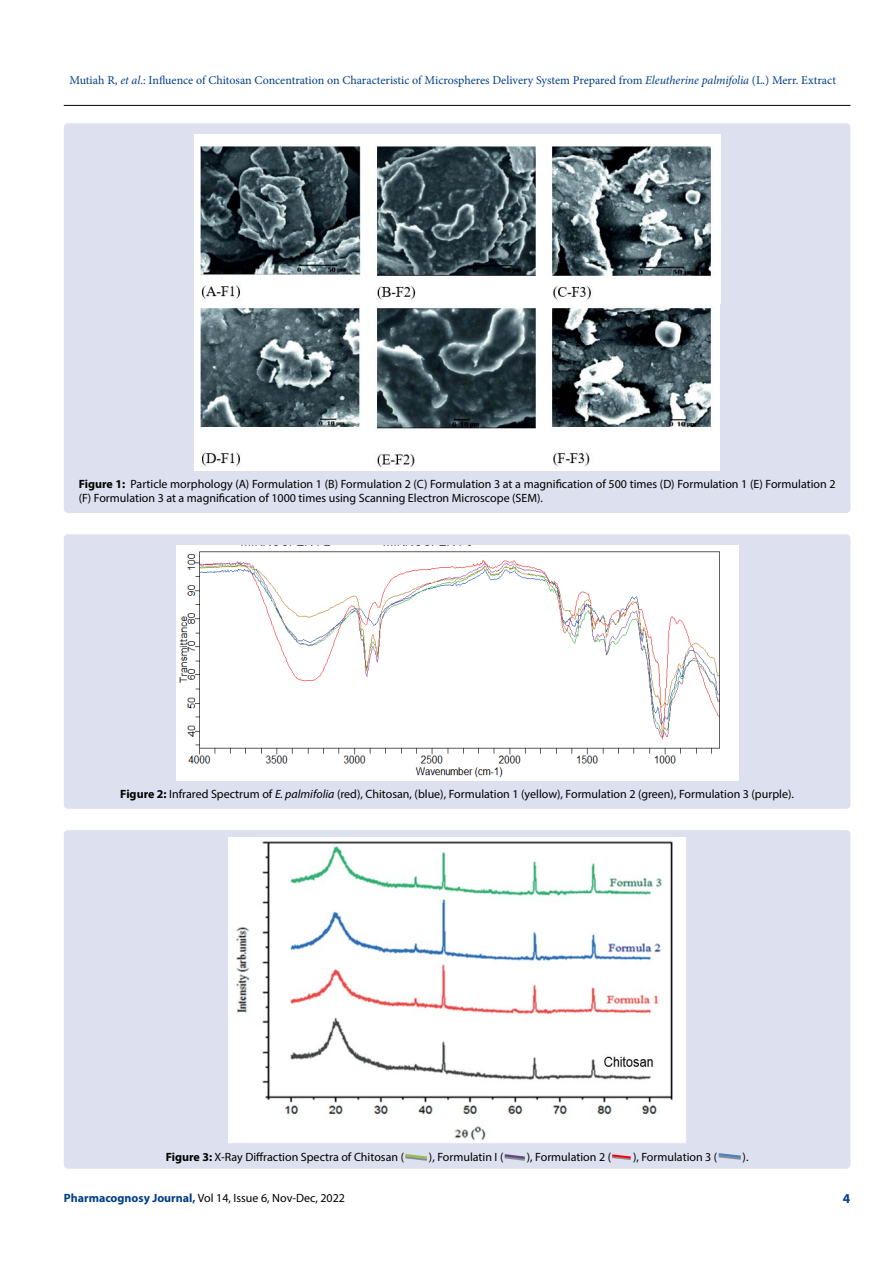
<style>
.page{position:relative;width:893px;height:1263px;background:#fff}
.page>*{position:absolute;margin:0;border:0;box-sizing:border-box;transform-origin:0 0}
.t1{font:700 13.5px "Myriad Pro";color:#003e88}
.t2{font:12px/14.4px "Myriad Pro";color:#000}
.t3{font:12px "Minion Pro";color:#003e88}
.s1{font-style:italic}
.s2{font-weight:700}
.s3{font-weight:700;color:#003e88}
</style>
<div class="page">
<hr style="left:64px;top:105px;width:786px;height:1px;background:#000">
<div style="left:64px;top:123px;width:786px;height:390px;background:#dde0ef;border-radius:4px"></div>
<img style="left:194px;top:134px;width:526px;height:168px">
<img style="left:194px;top:302px;width:526px;height:168px">
<div style="left:64px;top:534px;width:786px;height:275px;background:#dde0ef;border-radius:4px"></div>
<img style="left:176px;top:545px;width:562px;height:236px">
<div style="left:64px;top:830px;width:786px;height:339px;background:#dde0ef;border-radius:4px"></div>
<img style="left:228px;top:838px;width:458px;height:305px">
<svg style="left:405px;top:1154px;width:22px;height:7px"></svg>
<svg style="left:504px;top:1154px;width:21px;height:7px"></svg>
<svg style="left:612px;top:1154px;width:19px;height:6px"></svg>
<svg style="left:718px;top:1153px;width:23px;height:7px"></svg>
<p class="t3" style="left:69px;top:72px;width:768px">Mutiah R, <span class="s1">et al</span>.: Influence of Chitosan Concentration on Characteristic of Microspheres Delivery System Prepared from <span class="s1">Eleutherine palmifolia</span> (L.) Merr. Extract</p>
<p class="t2" style="left:79px;top:476px;width:758px"><span class="s2">Figure 1:</span> Particle morphology (A) Formulation 1 (B) Formulation 2 (C) Formulation 3 at a magnification of 500 times (D) Formulation 1 (E) Formulation 2 (F) Formulation 3 at a magnification of 1000 times using Scanning Electron Microscope (SEM).</p>
<p class="t2" style="left:120px;top:787px;width:675px"><span class="s2">Figure 2:</span> Infrared Spectrum of <span class="s1">E. palmifolia</span> (red), Chitosan, (blue), Formulation 1 (yellow), Formulation 2 (green), Formulation 3 (purple).</p>
<p class="t2" style="left:166px;top:1150px;width:240px"><span class="s2">Figure 3:</span> X-Ray Diffraction Spectra of Chitosan (</p>
<p class="t2" style="left:429px;top:1150px;width:76px">), Formulatin I (</p>
<p class="t2" style="left:527px;top:1150px;width:86px">), Formulation 2 (</p>
<p class="t2" style="left:633px;top:1150px;width:86px">), Formulation 3 (</p>
<p class="t2" style="left:743px;top:1150px;width:7px">).</p>
<p class="t2" style="left:64px;top:1190px;width:283px"><span class="s3">Pharmacognosy Journal,</span> Vol 14, Issue 6, Nov-Dec, 2022</p>
<p class="t1" style="left:843px;top:1189px;width:9px">4</p>
</div>
